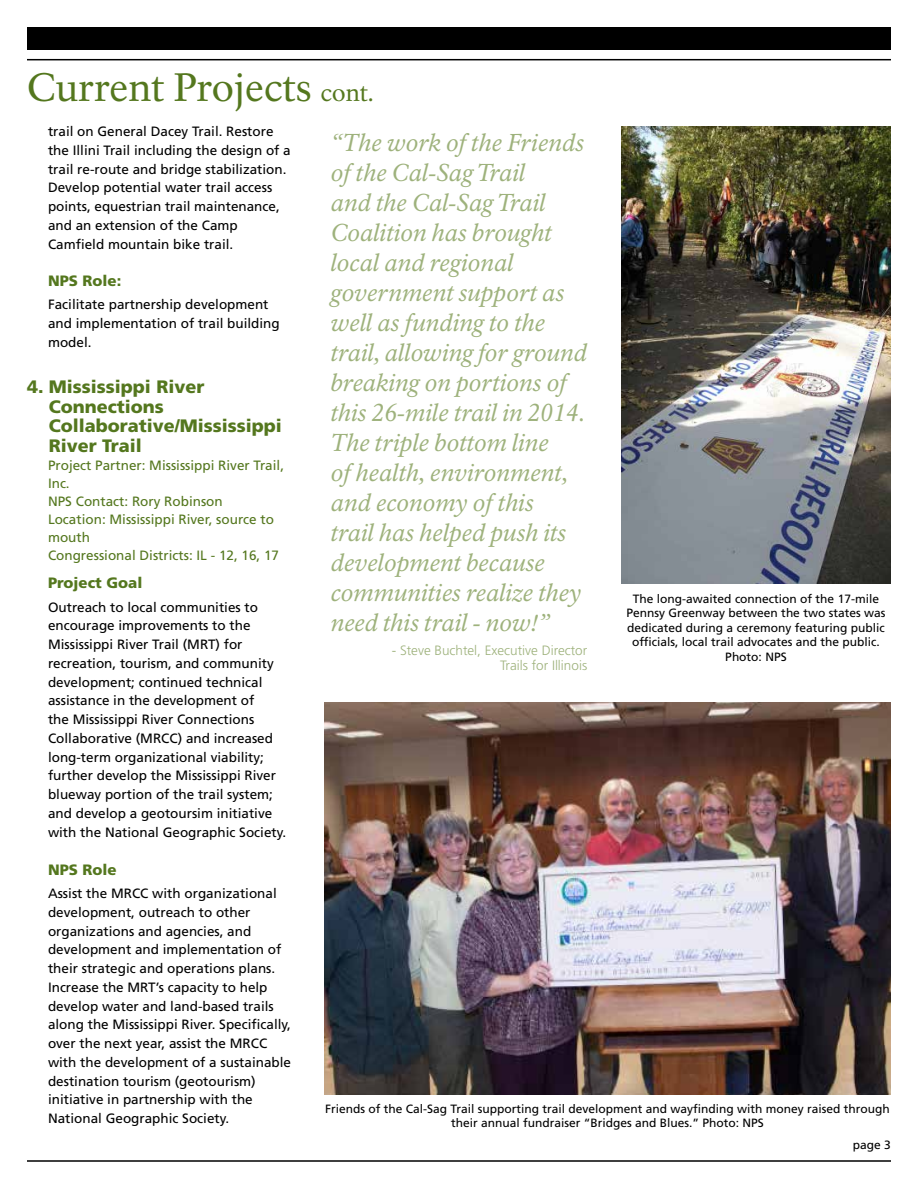
<style>
.page{position:relative;width:918px;height:1188px;background:#fff}
.page>*{position:absolute;margin:0;border:0;box-sizing:border-box;transform-origin:0 0}
.t1{font:39px "NPS Rawlinson OT";color:#54771e}
.t2{font:italic 24px/30px "NPS Rawlinson OT";color:#9eb27c}
.t3{font:900 18px/19.5px "Frutiger LT Std";color:#54771e}
.t4{font:900 15px "Frutiger LT Std";color:#54771e}
.t5{font:13.5px/18.8px "Frutiger LT Std";color:#000}
.t6{font:13.5px/18px "Frutiger LT Std";color:#54771e}
.t7{font:300 13.5px/15px "Frutiger LT Std";color:#9eb27c;text-align:right}
.t8{font:12px/14.4px "Frutiger LT Std";color:#000;text-align:center}
.s1{font-size:24px}
</style>
<div class="page">
<div style="left:27px;top:27px;width:864px;height:23px;background:#000"></div>
<hr style="left:27px;top:59px;width:864px;height:1px;background:#000">
<hr style="left:27px;top:1160px;width:864px;height:2px;background:#000">
<img style="left:324px;top:702px;width:567px;height:393px">
<img style="left:621px;top:126px;width:270px;height:457px">
<h1 class="t1" style="left:27px;top:64px;width:348px">Current Projects <span class="s1">cont.</span></h1>
<p class="t5" style="left:48px;top:122px;width:244px">trail on General Dacey Trail. Restore the Illini Trail including the design of a trail re-route and bridge stabilization.<br>Develop potential water trail access points, equestrian trail maintenance, and an extension of the Camp Camfield mountain bike trail.</p>
<p class="t4" style="left:48px;top:272px;width:75px">NPS Role:</p>
<p class="t5" style="left:48px;top:295px;width:233px">Facilitate partnership development and implementation of trail building model.</p>
<h3 class="t3" style="left:49px;top:377px;width:235px;text-indent:-22px">4. Mississippi River<br>Connections<br>Collaborative/Mississippi<br>River Trail</h3>
<p class="t6" style="left:48px;top:456px;width:238px">Project Partner: Mississippi River Trail,<br>Inc.<br>NPS Contact: Rory Robinson<br>Location: Mississippi River, source to mouth<br>Congressional Districts: IL - 12, 16, 17</p>
<p class="t4" style="left:48px;top:574px;width:96px">Project Goal</p>
<p class="t5" style="left:48px;top:598px;width:240px">Outreach to local communities to encourage improvements to the Mississippi River Trail (MRT) for recreation, tourism, and community development; continued technical assistance in the development of<br>the Mississippi River Connections Collaborative (MRCC) and increased long-term organizational viability; further develop the Mississippi River blueway portion of the trail system; and develop a geotoursim initiative with the National Geographic Society.</p>
<p class="t4" style="left:48px;top:861px;width:70px">NPS Role</p>
<p class="t5" style="left:48px;top:884px;width:245px">Assist the MRCC with organizational development, outreach to other organizations and agencies, and development and implementation of their strategic and operations plans.<br>Increase the MRT’s capacity to help develop water and land-based trails along the Mississippi River. Specifically, over the next year, assist the MRCC with the development of a sustainable destination tourism (geotourism) initiative in partnership with the National Geographic Society.</p>
<p class="t2" style="left:331px;top:128px;width:258px">“The work of the Friends of the Cal-Sag Trail<br>and the Cal-Sag Trail<br>Coalition has brought local and regional government support as well as funding to the trail, allowing for ground breaking on portions of this 26-mile trail in 2014.<br>The triple bottom line<br>of health, environment, and economy of this<br>trail has helped push its development because communities realize they need this trail - now!”</p>
<p class="t7" style="left:392px;top:643px;width:197px">- Steve Buchtel, Executive Director<br>Trails for Illinois</p>
<p class="t8" style="left:627px;top:592px;width:260px">The long-awaited connection of the 17-mile Pennsy Greenway between the two states was dedicated during a ceremony featuring public officials, local trail advocates and the public.<br>Photo: NPS</p>
<p class="t8" style="left:325px;top:1101px;width:566px">Friends of the Cal-Sag Trail supporting trail development and wayfinding with money raised through their annual fundraiser “Bridges and Blues.” Photo: NPS</p>
<p class="t8" style="left:853px;top:1138px;width:40px">page 3</p>
</div>
